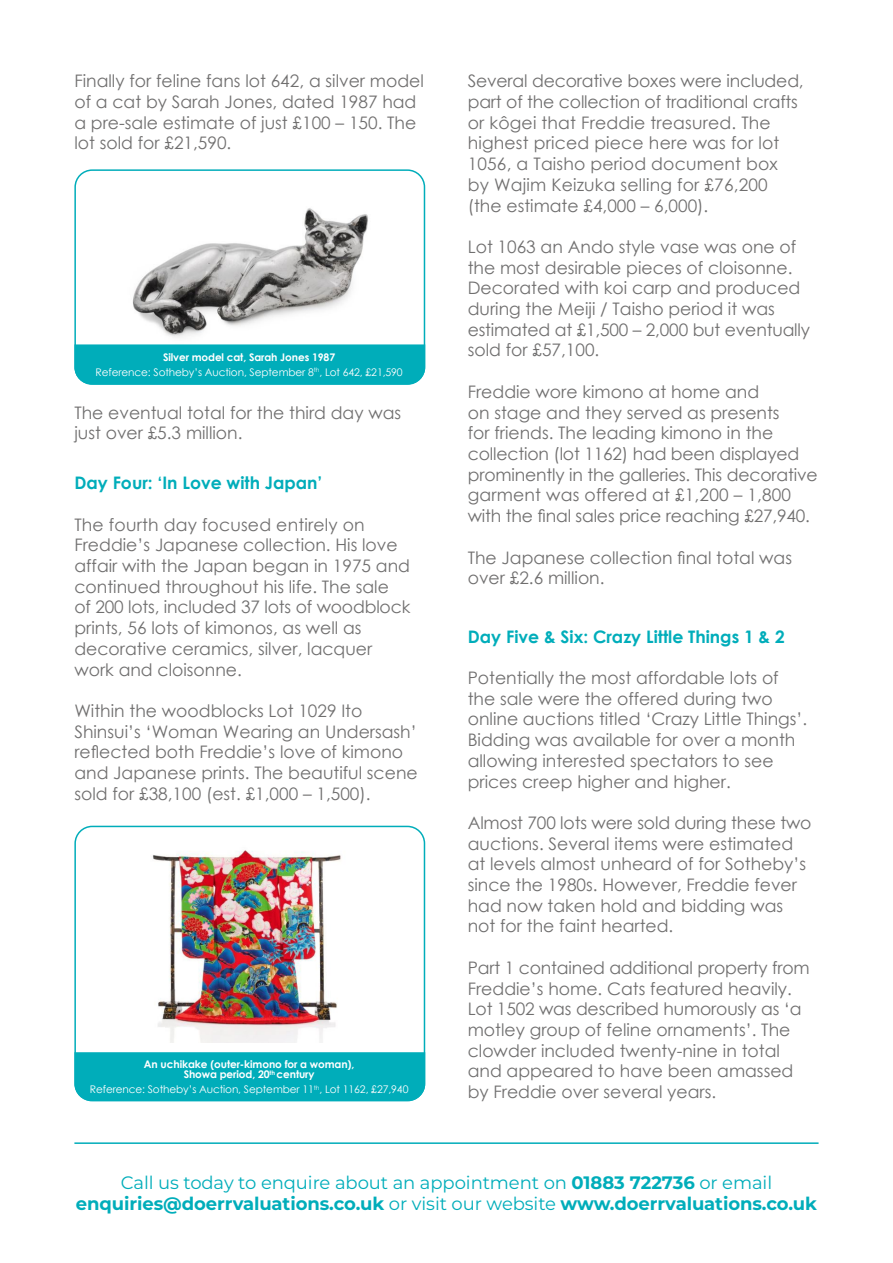
<style>
.page{position:relative;width:893px;height:1263px;background:#fff}
.page>*{position:absolute;margin:0;border:0;box-sizing:border-box;transform-origin:0 0}
.t1{font:700 18px/21.6px "Montserrat";letter-spacing:-.005em;color:#00adba;text-align:center}
.t2{font:17.25px/20.7px "Century Gothic";color:#706f6f}
.t3{font:700 17.25px "Century Gothic";color:#00adba}
.t4{font:10.5px/14.7px "Century Gothic";letter-spacing:-.01em;color:#fff;text-align:center}
.t5{font:700 10.5px/10.5px "Century Gothic";letter-spacing:-.01em;color:#fff;text-align:center}
.s1{font-weight:700}
.s2{font-weight:100}
</style>
<div class="page">
<hr style="left:74px;top:1142px;width:745px;height:2px;background:#00adba">
<img style="left:152px;top:850px;width:189px;height:193px">
<div style="left:74px;top:826px;width:351px;height:275px;border:2px solid #00adba;border-radius:17px"></div>
<div style="left:74px;top:1052px;width:351px;height:49px;background:#00adba"></div>
<img style="left:132px;top:208px;width:236px;height:130px">
<div style="left:74px;top:169px;width:351px;height:216px;border:2px solid #00adba;border-radius:17px"></div>
<div style="left:74px;top:344px;width:351px;height:40px;background:#00adba"></div>
<p class="t2" style="left:74px;top:71px;width:351px">Finally for feline fans lot 642, a silver model of a cat by Sarah Jones, dated 1987 had a pre-sale estimate of just £100 – 150. The lot sold for £21,590.</p>
<p class="t4" style="left:96px;top:350px;width:309px"><span class="s1">Silver model cat, Sarah Jones 1987<br></span>Reference: Sotheby’s Auction, September 8<sup>th</sup>, Lot 642, £21,590</p>
<p class="t2" style="left:74px;top:402px;width:328px">The eventual total for the third day was just over £5.3 million.</p>
<p class="t3" style="left:74px;top:470px;width:250px">Day Four: ‘In Love with Japan’</p>
<p class="t2" style="left:74px;top:514px;width:337px">The fourth day focused entirely on Freddie’s Japanese collection. His love affair with the Japan began in 1975 and continued throughout his life. The sale<br>of 200 lots, included 37 lots of woodblock prints, 56 lots of kimonos, as well as decorative ceramics, silver, lacquer work and cloisonne.</p>
<p class="t2" style="left:74px;top:700px;width:345px">Within the woodblocks Lot 1029 Ito Shinsui’s ‘Woman Wearing an Undersash’ reflected both Freddie’s love of kimono and Japanese prints. The beautiful scene sold for £38,100 (est. £1,000 – 1,500).</p>
<p class="t5" style="left:144px;top:1058px;width:212px">An uchikake (outer-kimono for a woman),<br>Showa period, 20<sup>th</sup> century</p>
<p class="t4" style="left:90px;top:1082px;width:320px">Reference: Sotheby’s Auction, September 11<sup>th</sup>, Lot 1162, £27,940</p>
<p class="t2" style="left:468px;top:71px;width:337px">Several decorative boxes were included, part of the collection of traditional crafts or kôgei that Freddie treasured. The highest priced piece here was for lot 1056, a Taisho period document box<br>by Wajim Keizuka selling for £76,200 (the estimate £4,000 – 6,000).</p>
<p class="t2" style="left:468px;top:236px;width:344px">Lot 1063 an Ando style vase was one of the most desirable pieces of cloisonne.<br>Decorated with koi carp and produced during the Meiji / Taisho period it was estimated at £1,500 – 2,000 but eventually sold for £57,100.</p>
<p class="t2" style="left:468px;top:381px;width:351px">Freddie wore kimono at home and<br>on stage and they served as presents<br>for friends. The leading kimono in the collection (lot 1162) had been displayed prominently in the galleries. This decorative garment was offered at £1,200 – 1,800 with the final sales price reaching £27,940.</p>
<p class="t2" style="left:468px;top:547px;width:326px">The Japanese collection final total was over £2.6 million.</p>
<p class="t3" style="left:468px;top:623px;width:319px">Day Five &amp; Six: Crazy Little Things 1 &amp; 2</p>
<p class="t2" style="left:468px;top:667px;width:341px">Potentially the most affordable lots of the sale were the offered during two online auctions titled ‘Crazy Little Things’.<br>Bidding was available for over a month allowing interested spectators to see prices creep higher and higher.</p>
<p class="t2" style="left:468px;top:812px;width:345px">Almost 700 lots were sold during these two auctions. Several items were estimated at levels almost unheard of for Sotheby’s since the 1980s. However, Freddie fever had now taken hold and bidding was not for the faint hearted.</p>
<p class="t2" style="left:468px;top:957px;width:344px">Part 1 contained additional property from Freddie’s home. Cats featured heavily.<br>Lot 1502 was described humorously as ‘a motley group of feline ornaments’. The clowder included twenty-nine in total and appeared to have been amassed by Freddie over several years.</p>
<p class="t1" style="left:76px;top:1171px;width:743px"><span class="s2">Call us today to enquire about an appointment on</span> 01883 722736 <span class="s2">or email </span>enquiries@doerrvaluations.co.uk <span class="s2">or visit our website</span> www.doerrvaluations.co.uk</p>
</div>
